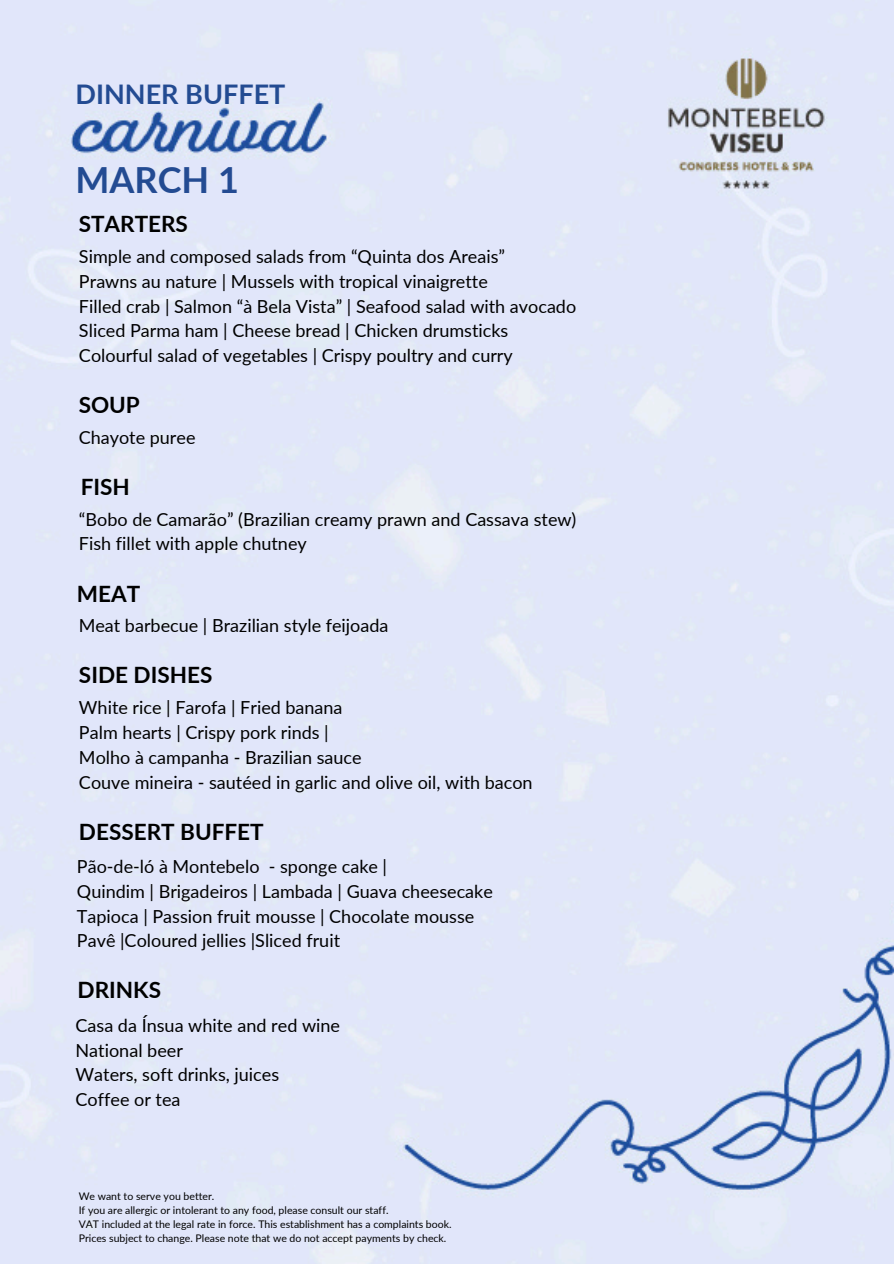
<style>
.page{position:relative;width:894px;height:1264px;background:#fff}
.page>*{position:absolute;margin:0;border:0;box-sizing:border-box;transform-origin:0 0}
.t1{font:700 36px "Lato";color:#234b92}
.t2{font:700 27px "Lato";color:#234b92}
.t3{font:700 22.5px "Lato";color:#000}
.t4{font:18px/24.8px "Lato";color:#000}
.t5{font:10.5px "Lato";color:#000}
</style>
<div class="page">
<div style="left:0;top:0;width:893px;height:1263px;background:#e1e6fa"></div>
<p class="t2" style="left:75px;top:78px;width:211px">DINNER BUFFET</p>
<h2 class="t1" style="left:75px;top:157px;width:165px">MARCH 1</h2>
<h1 class="t3" style="left:79px;top:210px;width:111px">STARTERS</h1>
<h3 class="t4" style="left:79px;top:244px;width:498px">Simple and composed salads from “Quinta dos Areais”<br>Prawns au nature | Mussels with tropical vinaigrette<br>Filled crab | Salmon “à Bela Vista” | Seafood salad with avocado Sliced Parma ham | Cheese bread | Chicken drumsticks Colourful salad of vegetables | Crispy poultry and curry</h3>
<h4 class="t3" style="left:79px;top:390px;width:63px">SOUP</h4>
<h3 class="t4" style="left:79px;top:424px;width:118px">Chayote puree</h3>
<h4 class="t3" style="left:81px;top:472px;width:51px">FISH</h4>
<h3 class="t4" style="left:79px;top:506px;width:499px">“Bobo de Camarão” (Brazilian creamy prawn and Cassava stew)<br>Fish fillet with apple chutney</h3>
<h4 class="t3" style="left:77px;top:579px;width:65px">MEAT</h4>
<h3 class="t4" style="left:79px;top:613px;width:311px">Meat barbecue | Brazilian style feijoada</h3>
<h4 class="t3" style="left:79px;top:661px;width:135px">SIDE DISHES</h4>
<h3 class="t4" style="left:79px;top:695px;width:455px">White rice | Farofa | Fried banana<br>Palm hearts | Crispy pork rinds |<br>Molho à campanha - Brazilian sauce<br>Couve mineira - sautéed in garlic and olive oil, with bacon</h3>
<h4 class="t3" style="left:79px;top:817px;width:186px">DESSERT BUFFET</h4>
<h3 class="t4" style="left:77px;top:853px;width:417px">Pão-de-ló à Montebelo - sponge cake |<br>Quindim | Brigadeiros | Lambada | Guava cheesecake Tapioca | Passion fruit mousse | Chocolate mousse Pavê |Coloured jellies |Sliced fruit</h3>
<h4 class="t3" style="left:78px;top:976px;width:85px">DRINKS</h4>
<h3 class="t4" style="left:75px;top:1012px;width:266px">Casa da Ínsua white and red wine<br>National beer<br>Waters, soft drinks, juices<br>Coffee or tea</h3>
<h4 class="t5" style="left:79px;top:1189px;width:137px">We want to serve you better.</h4>
<p class="t5" style="left:79px;top:1203px;width:311px">If you are allergic or intolerant to any food, please consult our staff.</p>
<p class="t5" style="left:79px;top:1217px;width:374px">VAT included at the legal rate in force. This establishment has a complaints book.</p>
<p class="t5" style="left:79px;top:1231px;width:369px">Prices subject to change. Please note that we do not accept payments by check.</p>
</div>
